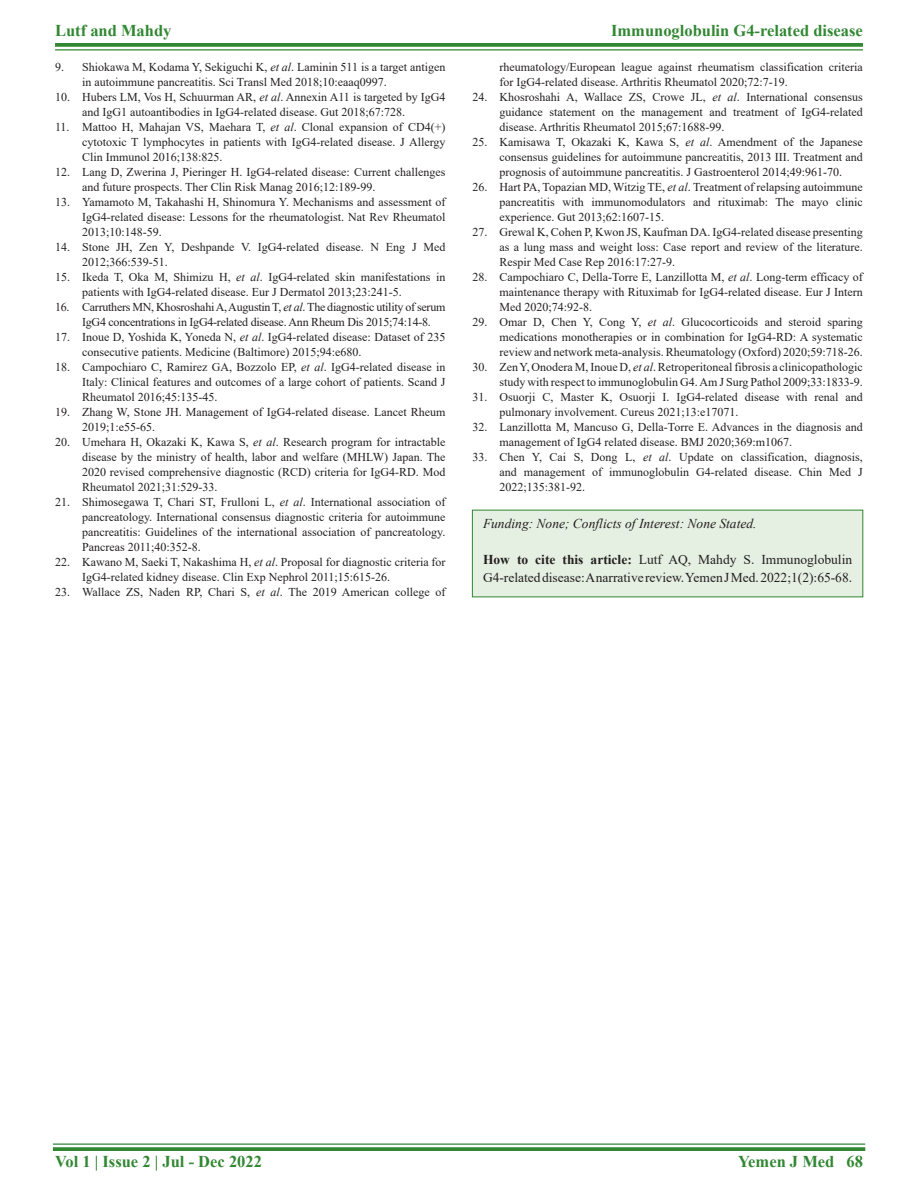
<style>
.page{position:relative;width:918px;height:1188px;background:#fff}
.page>*{position:absolute;margin:0;border:0;box-sizing:border-box;transform-origin:0 0}
.t1{font:700 16.5px "Times New Roman";color:#318732}
.HTC{font:13.5px/18px "Times New Roman";color:#231f20}
.HTC-2{font:italic 13.5px "Times New Roman";color:#231f20}
.REF{font:12px/15px "Times New Roman";color:#231f20;text-align:justify}
.REF-2{font:12px/15px "Times New Roman";letter-spacing:-.02em;color:#231f20}
.s1{font-style:italic}
.s2{font-weight:700}
</style>
<div class="page">
<svg style="left:55px;top:43px;width:808px;height:4px;background:#3d8e3e"></svg>
<hr style="left:55px;top:49px;width:808px;height:2px;background:#318732">
<hr style="left:53px;top:1143px;width:812px;height:2px;background:#318732">
<svg style="left:53px;top:1147px;width:812px;height:4px;background:#3d8e3e"></svg>
<div style="left:472px;top:510px;width:391px;height:87px;background:#e5efe2"></div>
<h1 class="t1" style="left:55px;top:18px;width:118px">Lutf and Mahdy</h1>
<h1 class="t1" style="left:611px;top:18px;width:253px">Immunoglobulin G4-related disease</h1>
<p class="REF" style="left:82px;top:59px;width:365px;text-indent:-27px">9. Shiokawa M, Kodama Y, Sekiguchi K, <span class="s1">et al</span>. Laminin 511 is a target antigen in autoimmune pancreatitis. Sci Transl Med 2018;10:eaaq0997.</p>
<p class="REF" style="left:82px;top:89px;width:365px;text-indent:-27px">10. Hubers LM, Vos H, Schuurman AR, <span class="s1">et al</span>. Annexin A11 is targeted by IgG4 and IgG1 autoantibodies in IgG4-related disease. Gut 2018;67:728.</p>
<p class="REF" style="left:82px;top:119px;width:365px;text-indent:-27px">11. Mattoo H, Mahajan VS, Maehara T, <span class="s1">et al</span>. Clonal expansion of CD4(+) cytotoxic T lymphocytes in patients with IgG4-related disease. J Allergy Clin Immunol 2016;138:825.</p>
<p class="REF" style="left:82px;top:164px;width:365px;text-indent:-27px">12. Lang D, Zwerina J, Pieringer H. IgG4-related disease: Current challenges and future prospects. Ther Clin Risk Manag 2016;12:189-99.</p>
<p class="REF" style="left:82px;top:194px;width:365px;text-indent:-27px">13. Yamamoto M, Takahashi H, Shinomura Y. Mechanisms and assessment of IgG4-related disease: Lessons for the rheumatologist. Nat Rev Rheumatol 2013;10:148-59.</p>
<p class="REF" style="left:82px;top:239px;width:365px;text-indent:-27px">14. Stone JH, Zen Y, Deshpande V. IgG4-related disease. N Eng J Med<br>2012;366:539-51.</p>
<p class="REF" style="left:82px;top:269px;width:365px;text-indent:-27px">15. Ikeda T, Oka M, Shimizu H, <span class="s1">et al</span>. IgG4-related skin manifestations in patients with IgG4-related disease. Eur J Dermatol 2013;23:241-5.</p>
<p class="REF-2" style="left:82px;top:299px;width:365px;text-indent:-27px">16. Carruthers MN, Khosroshahi A, Augustin T, <span class="s1">et al</span>. The diagnostic utility of serum<br>IgG4 concentrations in IgG4-related disease. Ann Rheum Dis 2015;74:14-8.</p>
<p class="REF" style="left:82px;top:329px;width:365px;text-indent:-27px">17. Inoue D, Yoshida K, Yoneda N, <span class="s1">et al</span>. IgG4-related disease: Dataset of 235 consecutive patients. Medicine (Baltimore) 2015;94:e680.</p>
<p class="REF" style="left:82px;top:359px;width:365px;text-indent:-27px">18. Campochiaro C, Ramirez GA, Bozzolo EP, <span class="s1">et al</span>. IgG4-related disease in Italy: Clinical features and outcomes of a large cohort of patients. Scand J Rheumatol 2016;45:135-45.</p>
<p class="REF" style="left:82px;top:404px;width:365px;text-indent:-27px">19. Zhang W, Stone JH. Management of IgG4-related disease. Lancet Rheum<br>2019;1:e55-65.</p>
<p class="REF" style="left:82px;top:434px;width:365px;text-indent:-27px">20. Umehara H, Okazaki K, Kawa S, <span class="s1">et al</span>. Research program for intractable disease by the ministry of health, labor and welfare (MHLW) Japan. The 2020 revised comprehensive diagnostic (RCD) criteria for IgG4-RD. Mod Rheumatol 2021;31:529-33.</p>
<p class="REF" style="left:82px;top:494px;width:365px;text-indent:-27px">21. Shimosegawa T, Chari ST, Frulloni L, <span class="s1">et al</span>. International association of pancreatology. International consensus diagnostic criteria for autoimmune pancreatitis: Guidelines of the international association of pancreatology.<br>Pancreas 2011;40:352-8.</p>
<p class="REF" style="left:82px;top:554px;width:365px;text-indent:-27px">22. Kawano M, Saeki T, Nakashima H, <span class="s1">et al</span>. Proposal for diagnostic criteria for<br>IgG4-related kidney disease. Clin Exp Nephrol 2011;15:615-26.</p>
<p class="REF" style="left:55px;top:584px;width:392px">23. Wallace ZS, Naden RP, Chari S, <span class="s1">et al</span>. The 2019 American college of</p>
<p class="REF" style="left:500px;top:59px;width:365px">rheumatology/European league against rheumatism classification criteria for IgG4-related disease. Arthritis Rheumatol 2020;72:7-19.</p>
<p class="REF" style="left:500px;top:89px;width:365px;text-indent:-27px">24. Khosroshahi A, Wallace ZS, Crowe JL, <span class="s1">et al</span>. International consensus guidance statement on the management and treatment of IgG4-related disease. Arthritis Rheumatol 2015;67:1688-99.</p>
<p class="REF" style="left:500px;top:134px;width:365px;text-indent:-27px">25. Kamisawa T, Okazaki K, Kawa S, <span class="s1">et al</span>. Amendment of the Japanese consensus guidelines for autoimmune pancreatitis, 2013 III. Treatment and prognosis of autoimmune pancreatitis. J Gastroenterol 2014;49:961-70.</p>
<p class="REF" style="left:500px;top:179px;width:365px;text-indent:-27px">26. Hart PA, Topazian MD, Witzig TE, <span class="s1">et al</span>. Treatment of relapsing autoimmune pancreatitis with immunomodulators and rituximab: The mayo clinic experience. Gut 2013;62:1607-15.</p>
<p class="REF" style="left:500px;top:224px;width:365px;text-indent:-27px">27. Grewal K, Cohen P, Kwon JS, Kaufman DA. IgG4-related disease presenting as a lung mass and weight loss: Case report and review of the literature.<br>Respir Med Case Rep 2016:17:27-9.</p>
<p class="REF" style="left:500px;top:269px;width:365px;text-indent:-27px">28. Campochiaro C, Della-Torre E, Lanzillotta M, <span class="s1">et al</span>. Long-term efficacy of maintenance therapy with Rituximab for IgG4-related disease. Eur J Intern Med 2020;74:92-8.</p>
<p class="REF" style="left:500px;top:314px;width:365px;text-indent:-27px">29. Omar D, Chen Y, Cong Y, <span class="s1">et al</span>. Glucocorticoids and steroid sparing medications monotherapies or in combination for IgG4-RD: A systematic review and network meta-analysis. Rheumatology (Oxford) 2020;59:718-26.</p>
<p class="REF" style="left:472px;top:359px;width:392px;text-align:right">30. Zen Y, Onodera M, Inoue D, <span class="s1">et al</span>. Retroperitoneal fibrosis a clinicopathologic study with respect to immunoglobulin G4. Am J Surg Pathol 2009;33:1833-9.</p>
<p class="REF" style="left:500px;top:389px;width:365px;text-indent:-27px">31. Osuorji C, Master K, Osuorji I. IgG4-related disease with renal and pulmonary involvement. Cureus 2021;13:e17071.</p>
<p class="REF" style="left:500px;top:419px;width:365px;text-indent:-27px">32. Lanzillotta M, Mancuso G, Della-Torre E. Advances in the diagnosis and management of IgG4 related disease. BMJ 2020;369:m1067.</p>
<p class="REF" style="left:500px;top:449px;width:365px;text-indent:-27px">33. Chen Y, Cai S, Dong L, <span class="s1">et al</span>. Update on classification, diagnosis, and management of immunoglobulin G4-related disease. Chin Med J 2022;135:381-92.</p>
<p class="HTC-2" style="left:483px;top:514px;width:275px">Funding: None; Conflicts of Interest: None Stated.</p>
<p class="HTC" style="left:483px;top:550px;width:371px"><span class="s2">How to cite this article:</span> Lutf AQ, Mahdy S. Immunoglobulin<br>G4-related disease: Anarrative review. Yemen J Med. 2022;1(2):65-68.</p>
<h1 class="t1" style="left:55px;top:1150px;width:208px">Vol 1 | Issue 2 | Jul - Dec 2022</h1>
<h1 class="t1" style="left:738px;top:1150px;width:126px">Yemen J Med 68</h1>
</div>
